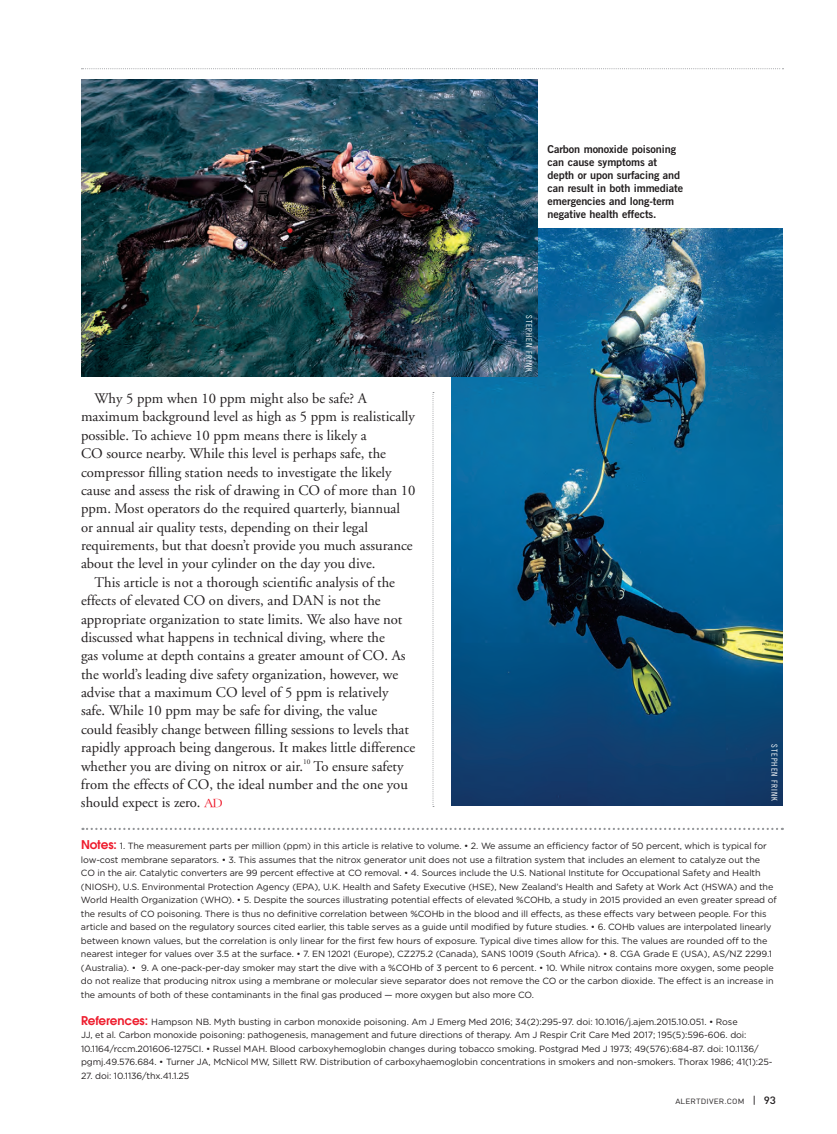
<style>
.page{position:relative;width:837px;height:1134px;background:#fff}
.page>*{position:absolute;margin:0;border:0;box-sizing:border-box;transform-origin:0 0}
.t1{font:14.7px/18.5px "Adobe Garamond";color:#231f20}
.t2{font:10.8px/13.2px "Trade Gothic Bold Two";letter-spacing:-.01em;color:#231f20}
.t3{font:9px/13.5px "Gotham HTF";letter-spacing:-.01em;color:#231f20}
.t4{font:8.25px "Trade Gothic Cond Eighteen";letter-spacing:.12em;color:#fff}
.t5{font:7.5px "DIN";letter-spacing:.02em;color:#231f20;scale:1.1 1}
.s1{font-family:"Sanford";font-size:12.75px;color:#ee1b2c}
.s2{font-family:"Avant Garde";font-weight:600;font-size:12px;color:#ee1b2c}
.s3{font-size:10.5px}
.s4{font-weight:500;font-size:10.5px}
</style>
<div class="page">
<img style="left:452px;top:228px;width:331px;height:577px">
<img style="left:81px;top:80px;width:457px;height:296px">
<svg style="left:82px;top:828px;width:701px;height:2px"></svg>
<svg style="left:81px;top:68px;width:703px;height:1px"></svg>
<svg style="left:433px;top:392px;width:1px;height:415px"></svg>
<p class="t1" style="left:81px;top:390px;width:336px;text-indent:13px">Why 5 ppm when 10 ppm might also be safe? A maximum background level as high as 5 ppm is realistically possible. To achieve 10 ppm means there is likely a<br>CO source nearby. While this level is perhaps safe, the compressor filling station needs to investigate the likely cause and assess the risk of drawing in CO of more than 10 ppm. Most operators do the required quarterly, biannual or annual air quality tests, depending on their legal requirements, but that doesn’t provide you much assurance about the level in your cylinder on the day you dive.</p>
<p class="t1" style="left:81px;top:573px;width:336px;text-indent:14px">This article is not a thorough scientific analysis of the effects of elevated CO on divers, and DAN is not the appropriate organization to state limits. We also have not discussed what happens in technical diving, where the<br>gas volume at depth contains a greater amount of CO. As the world’s leading dive safety organization, however, we advise that a maximum CO level of 5 ppm is relatively safe. While 10 ppm may be safe for diving, the value<br>could feasibly change between filling sessions to levels that rapidly approach being dangerous. It makes little difference whether you are diving on nitrox or air.<sup>10</sup> To ensure safety from the effects of CO, the ideal number and the one you should expect is zero. <span class="s1">AD</span></p>
<p class="t2" style="left:548px;top:142px;width:137px">Carbon monoxide poisoning can cause symptoms at depth or upon surfacing and can result in both immediate emergencies and long-term negative health effects.</p>
<p class="t4" style="left:534px;top:315px;width:58px;rotate:90deg">STEPHEN FRINK</p>
<p class="t4" style="left:779px;top:744px;width:58px;rotate:90deg">STEPHEN FRINK</p>
<p class="t3" style="left:81px;top:839px;width:697px"><span class="s2">Notes:</span> 1. The measurement parts per million (ppm) in this article is relative to volume. • 2. We assume an efficiency factor of 50 percent, which is typical for low-cost membrane separators. • 3. This assumes that the nitrox generator unit does not use a filtration system that includes an element to catalyze out the<br>CO in the air. Catalytic converters are 99 percent effective at CO removal. • 4. Sources include the U.S. National Institute for Occupational Safety and Health (NIOSH), U.S. Environmental Protection Agency (EPA), U.K. Health and Safety Executive (HSE), New Zealand’s Health and Safety at Work Act (HSWA) and the World Health Organization (WHO). • 5. Despite the sources illustrating potential effects of elevated %COHb, a study in 2015 provided an even greater spread of the results of CO poisoning. There is thus no definitive correlation between %COHb in the blood and ill effects, as these effects vary between people. For this article and based on the regulatory sources cited earlier, this table serves as a guide until modified by future studies. • 6. COHb values are interpolated linearly between known values, but the correlation is only linear for the first few hours of exposure. Typical dive times allow for this. The values are rounded off to the nearest integer for values over 3.5 at the surface. • 7. EN 12021 (Europe), CZ275.2 (Canada), SANS 10019 (South Africa). • 8. CGA Grade E (USA), AS/NZ 2299.1 (Australia). • 9. A one-pack-per-day smoker may start the dive with a %COHb of 3 percent to 6 percent. • 10. While nitrox contains more oxygen, some people do not realize that producing nitrox using a membrane or molecular sieve separator does not remove the CO or the carbon dioxide. The effect is an increase in the amounts of both of these contaminants in the final gas produced — more oxygen but also more CO.</p>
<p class="t3" style="left:81px;top:1015px;width:693px"><span class="s2">References:</span> Hampson NB. Myth busting in carbon monoxide poisoning. Am J Emerg Med 2016; 34(2):295-97. doi: 10.1016/j.ajem.2015.10.051. • Rose<br>JJ, et al. Carbon monoxide poisoning: pathogenesis, management and future directions of therapy. Am J Respir Crit Care Med 2017; 195(5):596-606. doi:<br>10.1164/rccm.201606-1275CI. • Russel MAH. Blood carboxyhemoglobin changes during tobacco smoking. Postgrad Med J 1973; 49(576):684-87. doi: 10.1136/ pgmj.49.576.684. • Turner JA, McNicol MW, Sillett RW. Distribution of carboxyhaemoglobin concentrations in smokers and non-smokers. Thorax 1986; 41(1):25-</p>
<p class="t3" style="left:81px;top:1069px;width:110px">27. doi: 10.1136/thx.41.1.25</p>
<p class="t5" style="left:675px;top:1096px;width:93px">ALERTDIVER.COM <span class="s3">|</span> <span class="s4">93</span></p>
</div>
